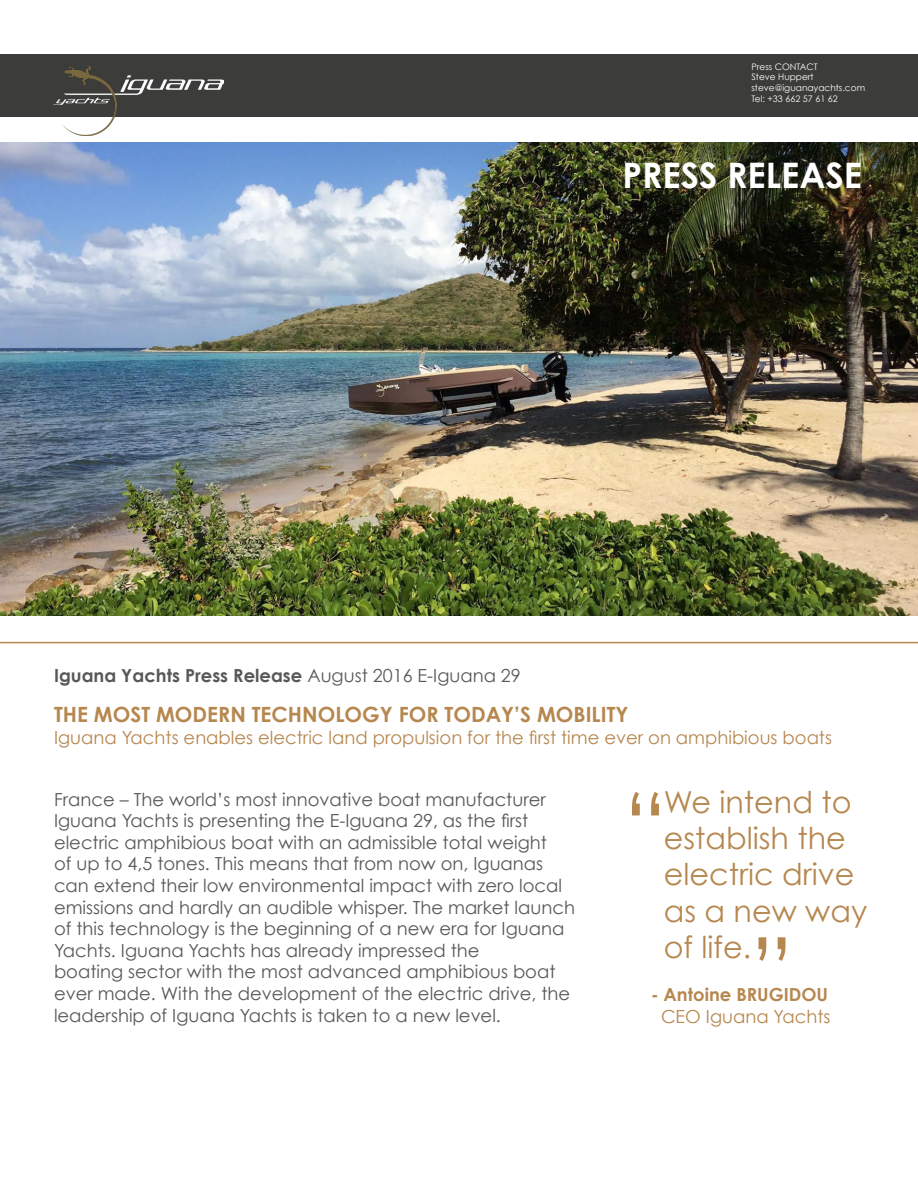
<style>
.page{position:relative;width:918px;height:1188px;background:#fff}
.page>*{position:absolute;margin:0;border:0;box-sizing:border-box;transform-origin:0 0}
.t1{font:88.2px "Century Gothic";color:#b6874f}
.t2{font:700 35.1px "Century Gothic";color:#fff}
.t3{font:30.3px/36.3px "Century Gothic";color:#b6874f}
.t4{font:700 21px "Century Gothic";color:#b6874f}
.t5{font:18px/21.6px "Century Gothic";color:#57585a}
.t6{font:18px "Century Gothic";color:#b6874f}
.t7{font:700 18px "Century Gothic";color:#57585a}
.t8{font:700 18px "Century Gothic";color:#b6874f}
.t9{font:9px "Century Gothic";color:#fff}
.s1{font-weight:400}
</style>
<div class="page">
<img style="left:0;top:143px;width:918px;height:472px">
<hr style="left:0;top:642px;width:918px;height:1px;background:#b6874f">
<div style="left:0;top:54px;width:918px;height:63px;background:#3c3c3b"></div>
<img style="left:53px;top:65px;width:170px;height:71px">
<p class="t9" style="left:752px;top:61px;width:68px">Press CONTACT</p>
<p class="t9" style="left:752px;top:72px;width:64px">Steve Huppert</p>
<p class="t9" style="left:752px;top:82px;width:115px">steve@iguanayachts.com</p>
<p class="t9" style="left:752px;top:93px;width:88px">Tel: +33 662 57 61 62</p>
<p class="t2" style="left:622px;top:153px;width:241px">PRESS RELEASE</p>
<p class="t7" style="left:54px;top:664px;width:468px">Iguana Yachts Press Release <span class="s1">August 2016 E-Iguana 29</span></p>
<p class="t4" style="left:54px;top:701px;width:576px">THE MOST MODERN TECHNOLOGY FOR TODAY’S MOBILITY</p>
<p class="t6" style="left:54px;top:726px;width:780px">Iguana Yachts enables electric land propulsion for the first time ever on amphibious boats</p>
<p class="t5" style="left:54px;top:788px;width:493px">France – The world’s most innovative boat manufacturer<br>Iguana Yachts is presenting the E-Iguana 29, as the first</p>
<p class="t5" style="left:54px;top:831px;width:522px">electric amphibious boat with an admissible total weight<br>of up to 4,5 tones. This means that from now on, Iguanas can extend their low environmental impact with zero local emissions and hardly an audible whisper. The market launch of this technology is the beginning of a new era for Iguana Yachts. Iguana Yachts has already impressed the</p>
<p class="t5" style="left:54px;top:961px;width:518px">boating sector with the most advanced amphibious boat ever made. With the development of the electric drive, the leadership of Iguana Yachts is taken to a new level.</p>
<p class="t3" style="left:664px;top:783px;width:205px">We intend to establish the electric drive as a new way of life.</p>
<p class="t1" style="left:623px;top:771px;width:46px">“</p>
<p class="t1" style="left:751px;top:917px;width:44px">”</p>
<p class="t8" style="left:651px;top:983px;width:179px">- Antoine BRUGIDOU</p>
<p class="t6" style="left:661px;top:1005px;width:171px">CEO Iguana Yachts</p>
</div>
